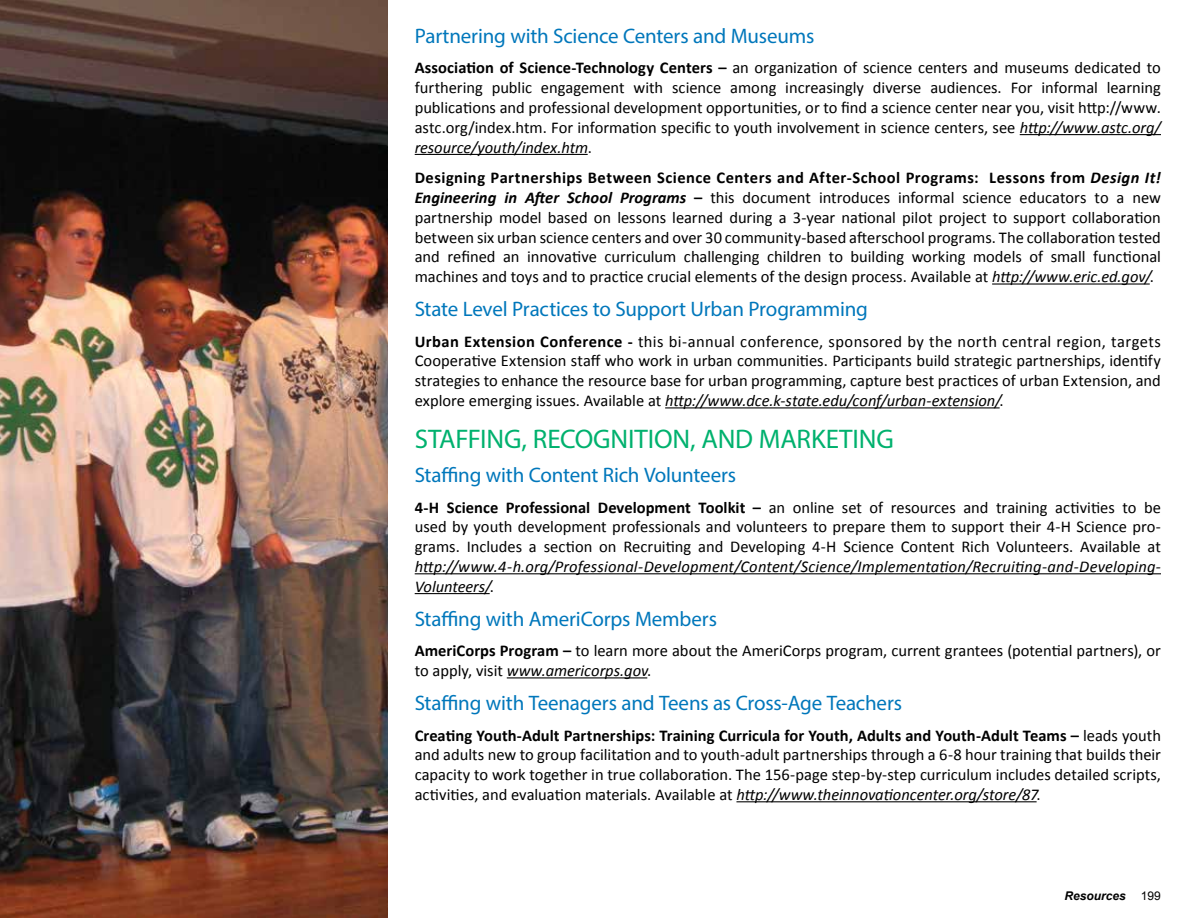
<style>
.page{position:relative;width:1188px;height:918px;background:#fff}
.page>*{position:absolute;margin:0;border:0;box-sizing:border-box;transform-origin:0 0}
.t1{font:27px "Myriad Pro";letter-spacing:-.005em;color:#00b16e}
.t2{font:21px "Myriad Pro";letter-spacing:-.01em;color:#07b}
.t3{font:16.5px/19.8px "Calibri";color:#000;text-align:justify}
.t4{font:italic 16.5px/19.8px "Calibri";letter-spacing:.01em;color:#000}
.t5{font:italic 700 12px "Arial";color:#000}
.t6{font:12px "Arial";color:#000}
.s1{font-weight:700}
.s2{font-style:italic}
.s3{font-weight:700;font-style:italic}
.s4{font-style:normal}
</style>
<div class="page">
<hr style="left:1020px;top:134px;width:141px;height:1px;background:#000">
<hr style="left:415px;top:154px;width:173px;height:1px;background:#000">
<hr style="left:992px;top:283px;width:158px;height:2px;background:#000">
<hr style="left:665px;top:407px;width:335px;height:1px;background:#000">
<hr style="left:415px;top:573px;width:746px;height:1px;background:#000">
<hr style="left:415px;top:593px;width:75px;height:1px;background:#000">
<hr style="left:507px;top:677px;width:140px;height:1px;background:#000">
<hr style="left:736px;top:801px;width:301px;height:1px;background:#000">
<img style="left:0;top:0;width:388px;height:918px">
<p class="t2" style="left:415px;top:23px;width:401px">Partnering with Science Centers and Museums</p>
<p class="t3" style="left:415px;top:58px;width:748px"><span class="s1">Association of Science-Technology Centers –</span> an organization of science centers and museums dedicated to furthering public engagement with science among increasingly diverse audiences. For informal learning publications and professional development opportunities, or to find a science center near you, visit http://www. astc.org/index.htm. For information specific to youth involvement in science centers, see <span class="s2">http://www.astc.org/ resource/youth/index.htm</span>.</p>
<p class="t3" style="left:415px;top:168px;width:748px"><span class="s1">Designing Partnerships Between Science Centers and After-School Programs: Lessons from</span> <span class="s3">Design It!<br>Engineering in After School Programs</span> <span class="s1">–</span> this document introduces informal science educators to a new partnership model based on lessons learned during a 3-year national pilot project to support collaboration between six urban science centers and over 30 community-based afterschool programs. The collaboration tested and refined an innovative curriculum challenging children to building working models of small functional machines and toys and to practice crucial elements of the design process. Available at <span class="s2">http://www.eric.ed.gov/</span>.</p>
<p class="t2" style="left:415px;top:296px;width:455px">State Level Practices to Support Urban Programming</p>
<p class="t3" style="left:415px;top:331px;width:748px"><span class="s1">Urban Extension Conference -</span> this bi-annual conference, sponsored by the north central region, targets Cooperative Extension staff who work in urban communities. Participants build strategic partnerships, identify strategies to enhance the resource base for urban programming, capture best practices of urban Extension, and explore emerging issues. Available at <span class="s2">http://www.dce.k-state.edu/conf/urban-extension/</span>.</p>
<h1 class="t1" style="left:415px;top:422px;width:481px">STAFFING, RECOGNITION, AND MARKETING</h1>
<p class="t2" style="left:415px;top:462px;width:323px">Staffing with Content Rich Volunteers</p>
<p class="t3" style="left:415px;top:497px;width:748px"><span class="s1">4-H Science Professional Development Toolkit –</span> an online set of resources and training activities to be used by youth development professionals and volunteers to prepare them to support their 4-H Science pro&shy;grams. Includes a section on Recruiting and Developing 4-H Science Content Rich Volunteers. Available at</p>
<p class="t4" style="left:415px;top:556px;width:748px">http://www.4-h.org/Professional-Development/Content/Science/Implementation/Recruiting-and-Developing-<br>Volunteers/<span class="s4">.</span></p>
<p class="t2" style="left:415px;top:606px;width:304px">Staffing with AmeriCorps Members</p>
<p class="t3" style="left:415px;top:641px;width:748px"><span class="s1">AmeriCorps Program –</span> to learn more about the AmeriCorps program, current grantees (potential partners), or to apply, visit <span class="s2">www.americorps.gov</span>.</p>
<p class="t2" style="left:415px;top:690px;width:489px">Staffing with Teenagers and Teens as Cross-Age Teachers</p>
<p class="t3" style="left:415px;top:725px;width:748px"><span class="s1">Creating Youth-Adult Partnerships: Training Curricula for Youth, Adults and Youth-Adult Teams –</span> leads youth and adults new to group facilitation and to youth-adult partnerships through a 6-8 hour training that builds their capacity to work together in true collaboration. The 156-page step-by-step curriculum includes detailed scripts, activities, and evaluation materials. Available at <span class="s2">http://www.theinnovationcenter.org/store/87</span>.</p>
<p class="t5" style="left:1065px;top:888px;width:63px">Resources</p>
<p class="t6" style="left:1141px;top:888px;width:22px">199</p>
</div>
